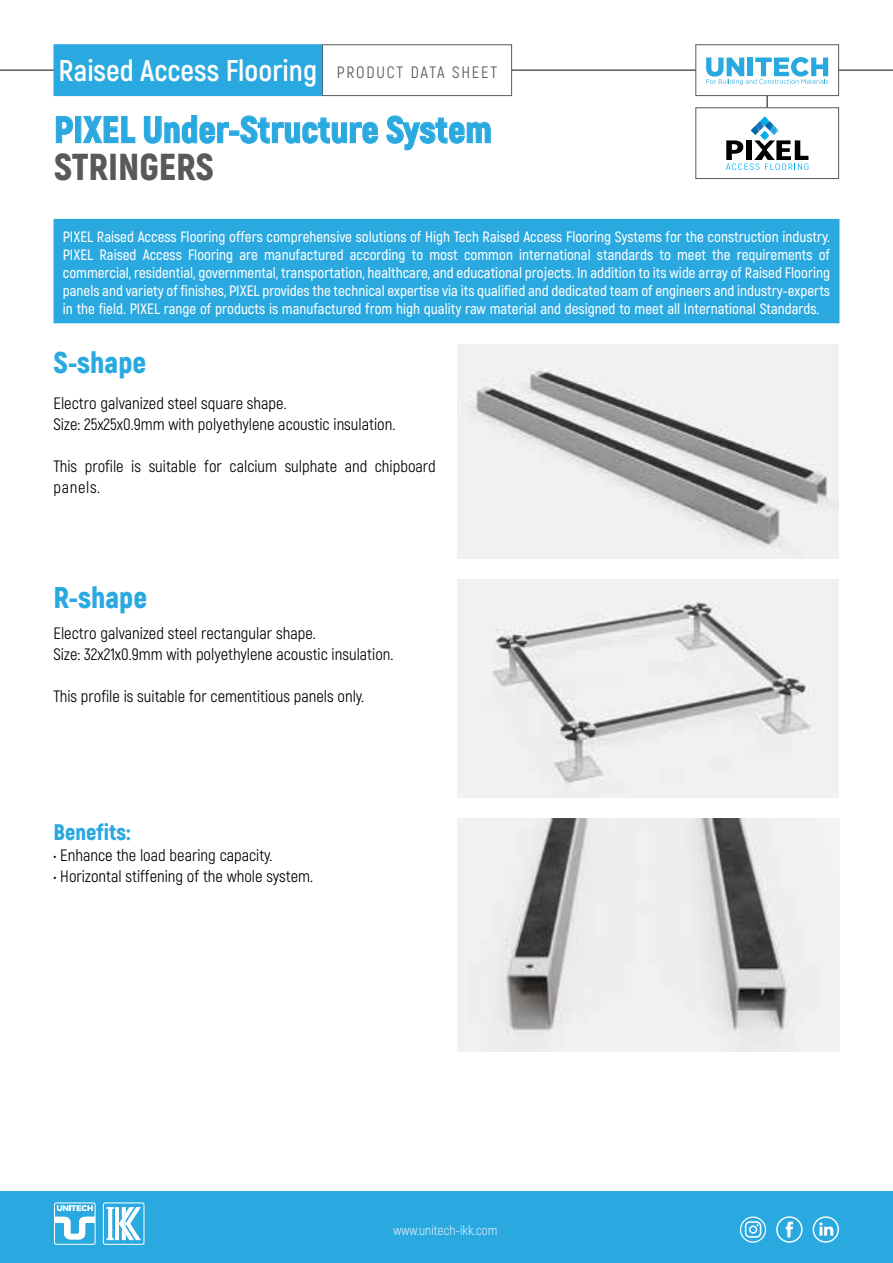
<style>
.page{position:relative;width:893px;height:1263px;background:#fff}
.page>*{position:absolute;margin:0;border:0;box-sizing:border-box;transform-origin:0 0}
.t1{font:900 37.5px "Akrobat";color:#2aa9e0}
.t2{font:900 37.5px "Akrobat";color:#58595b}
.t3{font:700 30px "Akrobat";color:#fff}
.t4{font:900 30px "Akrobat";color:#2aa9e0}
.t5{font:900 22.5px "Akrobat";color:#2aa9e0}
.t6{font:16.5px/21px "Akrobat";color:#000}
.t7{font:16.5px "Akrobat";letter-spacing:.11em;color:#58595b}
.t8{font:16.5px/21px "Akrobat";letter-spacing:.035em;color:#000}
.t9{font:600 15px/18px "Akrobat";color:#fff;text-align:justify}
.t10{font:300 13.5px "Akrobat";color:#fff}
</style>
<div class="page">
<div style="left:0;top:1191px;width:893px;height:72px;background:#2aa9e0"></div>
<svg style="left:54px;top:1202px;width:42px;height:43px"></svg>
<svg style="left:103px;top:1202px;width:41px;height:43px"></svg>
<svg style="left:776px;top:1216px;width:27px;height:27px"></svg>
<svg style="left:740px;top:1216px;width:26px;height:27px"></svg>
<svg style="left:813px;top:1216px;width:26px;height:27px"></svg>
<hr style="left:766px;top:91px;width:2px;height:27px;background:#58595b">
<hr style="left:0;top:69px;width:893px;height:2px;background:#58595b">
<div style="left:322px;top:45px;width:190px;height:51px;background:#fff"></div>
<div style="left:322px;top:44px;width:190px;height:52px;border:1px solid #58595b"></div>
<div style="left:695px;top:107px;width:144px;height:72px;background:#fff;border:1px solid #58595b"></div>
<div style="left:695px;top:44px;width:144px;height:52px;background:#fff;border:1px solid #58595b"></div>
<svg style="left:706px;top:57px;width:122px;height:28px"></svg>
<div style="left:54px;top:45px;width:268px;height:51px;background:#2aa9e0"></div>
<div style="left:54px;top:44px;width:268px;height:52px;border:1px solid #2aa9e0"></div>
<div style="left:54px;top:219px;width:785px;height:104px;background:#2aa9e0"></div>
<svg style="left:726px;top:116px;width:82px;height:54px"></svg>
<svg style="left:56px;top:116px;width:17px;height:27px"></svg>
<div style="left:75px;top:116px;width:6px;height:27px;border:1px solid #2aa9e0"></div>
<svg style="left:83px;top:116px;width:53px;height:28px"></svg>
<svg style="left:144px;top:115px;width:85px;height:29px"></svg>
<svg style="left:240px;top:115px;width:138px;height:29px"></svg>
<svg style="left:386px;top:115px;width:105px;height:35px"></svg>
<img style="left:458px;top:819px;width:381px;height:232px">
<img style="left:457px;top:344px;width:382px;height:215px">
<img style="left:457px;top:580px;width:382px;height:217px">
<h2 class="t3" style="left:59px;top:51px;width:260px">Raised Access Flooring</h2>
<p class="t7" style="left:337px;top:62px;width:160px">PRODUCT Data Sheet</p>
<h1 class="t1" style="left:54px;top:105px;width:439px">PIXEL Under-Structure System</h1>
<h1 class="t2" style="left:54px;top:143px;width:161px">STRINGERS</h1>
<p class="t9" style="left:63px;top:228px;width:769px">PIXEL Raised Access Flooring offers comprehensive solutions of High Tech Raised Access Flooring Systems for the construction industry.<br>PIXEL Raised Access Flooring are manufactured according to most common international standards to meet the requirements of commercial, residential, governmental, transportation, healthcare, and educational projects In. addition to its wide array of Raised Flooring panels and variety of finishes, PIXEL provides the technical expertise via its qualified and dedicated team of engineers and industry-experts in the field. PIXEL range of products is manufactured from high quality raw material and designed to meet all International Standards.</p>
<h2 class="t4" style="left:54px;top:343px;width:94px">-S shape</h2>
<p class="t6" style="left:54px;top:392px;width:343px">Electro galvanized steel square shape.<br>Size: 25x25x0.9mm with polyethylene acoustic insulation.</p>
<p class="t6" style="left:375px;top:455px;width:62px">chipboard</p>
<p class="t6" style="left:85px;top:455px;width:41px">profile</p>
<p class="t6" style="left:204px;top:455px;width:19px">for</p>
<p class="t6" style="left:149px;top:455px;width:49px">suitable</p>
<p class="t6" style="left:345px;top:455px;width:24px">and</p>
<p class="t6" style="left:230px;top:455px;width:49px">calcium</p>
<p class="t6" style="left:285px;top:455px;width:54px">sulphate</p>
<p class="t8" style="left:54px;top:455px;width:48px">This panels.</p>
<p class="t6" style="left:131px;top:455px;width:11px">is</p>
<h2 class="t4" style="left:54px;top:578px;width:95px">-R shape</h2>
<p class="t6" style="left:54px;top:623px;width:341px">Electro galvanized steel rectangular shape.<br>Size: 32x21x0.9mm with polyethylene acoustic insulation.</p>
<p class="t6" style="left:54px;top:686px;width:312px">This profile is suitable for cementitious panels only.</p>
<h3 class="t5" style="left:54px;top:817px;width:78px">Benefits:</h3>
<p class="t6" style="left:54px;top:845px;width:220px">• Enhance the load bearing capacity.</p>
<p class="t6" style="left:54px;top:866px;width:261px">• Horizontal stiffening of the whole system.</p>
<p class="t10" style="left:393px;top:1222px;width:106px">www.unitech-ikk.com</p>
</div>
